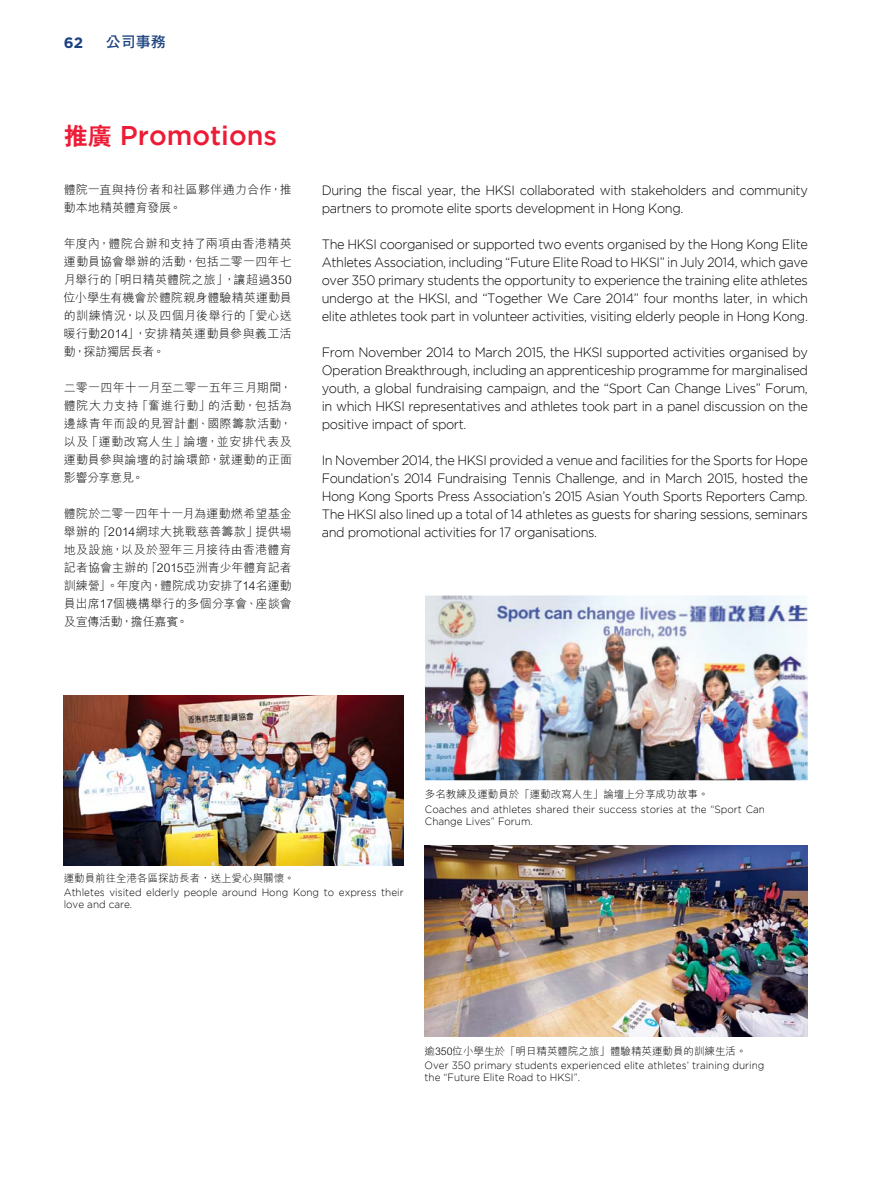
<style>
.page{position:relative;width:893px;height:1191px;background:#fff}
.page>*{position:absolute;margin:0;border:0;box-sizing:border-box;transform-origin:0 0}
.t1{font:500 27px "Gotham";color:#ed1b35}
.t2{font:15px "DF Hei Bd HK BF";color:#1b417f}
.t3{font:700 15px "Gotham";color:#1b417f}
.t4{font:300 13.5px/18px "Gotham";letter-spacing:-.03em;color:#000;text-align:justify;scale:.95 1}
.t5{font:300 12px/18px "M Hei HK";letter-spacing:.02em;color:#000;text-align:justify}
.t6{font:300 10.5px/12px "Gotham";color:#000;scale:.95 1}
.t7{font:300 10.5px "M Hei HK";color:#000}
.s1{font-family:"C Hei 2 HK";font-weight:800;font-size:24px}
</style>
<div class="page">
<img style="left:425px;top:595px;width:383px;height:185px">
<img style="left:64px;top:695px;width:340px;height:170px">
<img style="left:425px;top:845px;width:383px;height:191px">
<p class="t3" style="left:64px;top:33px;width:21px">62</p>
<p class="t2" style="left:106px;top:34px;width:61px">公司事務</p>
<h1 class="t1" style="left:64px;top:120px;width:215px"><span class="s1">推廣</span> Promotions</h1>
<p class="t5" style="left:64px;top:180px;width:230px">體院一直與持份者和社區夥伴通力合作，推動本地精英體育發展。</p>
<p class="t5" style="left:64px;top:234px;width:230px">年度內，體院合辦和支持了兩項由香港精英運動員協會舉辦的活動，包括二零一四年七月舉行的「明日精英體院之旅」，讓超過350位小學生有機會於體院親身體驗精英運動員的訓練情況，以及四個月後舉行的「愛心送暖行動2014」，安排精英運動員參與義工活動，探訪獨居長者。</p>
<p class="t5" style="left:64px;top:378px;width:230px">二零一四年十一月至二零一五年三月期間，體院大力支持「奮進行動」的活動，包括為邊緣青年而設的見習計劃、國際籌款活動，以及「運動改寫人生」論壇，並安排代表及運動員參與論壇的討論環節，就運動的正面影響分享意見。</p>
<p class="t5" style="left:64px;top:504px;width:230px">體院於二零一四年十一月為運動燃希望基金舉辦的「2014網球大挑戰慈善籌款」提供場地及設施，以及於翌年三月接待由香港體育記者協會主辦的「2015亞洲青少年體育記者訓練營」。年度內，體院成功安排了14名運動員出席17個機構舉行的多個分享會、座談會及宣傳活動，擔任嘉賓。</p>
<p class="t4" style="left:322px;top:181px;width:513px">During the fiscal year, the HKSI collaborated with stakeholders and community partners to promote elite sports development in Hong Kong.</p>
<p class="t4" style="left:322px;top:235px;width:513px">The HKSI coorganised or supported two events organised by the Hong Kong Elite Athletes Association, including “Future Elite Road to HKSI” in July 2014, which gave over 350 primary students the opportunity to experience the training elite athletes undergo at the HKSI, and “Together We Care 2014” four months later, in which elite athletes took part in volunteer activities, visiting elderly people in Hong Kong.</p>
<p class="t4" style="left:322px;top:343px;width:513px">From November 2014 to March 2015, the HKSI supported activities organised by Operation Breakthrough, including an apprenticeship programme for marginalised youth, a global fundraising campaign, and the “Sport Can Change Lives” Forum, in which HKSI representatives and athletes took part in a panel discussion on the positive impact of sport.</p>
<p class="t4" style="left:322px;top:451px;width:513px">In November 2014, the HKSI provided a venue and facilities for the Sports for Hope Foundation’s 2014 Fundraising Tennis Challenge, and in March 2015, hosted the Hong Kong Sports Press Association’s 2015 Asian Youth Sports Reporters Camp.<br>The HKSI also lined up a total of 14 athletes as guests for sharing sessions, seminars and promotional activities for 17 organisations.</p>
<p class="t7" style="left:425px;top:787px;width:285px">多名教練及運動員於「運動改寫人生」論壇上分享成功故事。</p>
<p class="t6" style="left:425px;top:802px;width:359px">Coaches and athletes shared their success stories at the “Sport Can<br>Change Lives” Forum.</p>
<p class="t7" style="left:64px;top:871px;width:232px">運動員前往全港各區探訪長者，送上愛心與關懷。</p>
<p class="t6" style="left:64px;top:886px;width:359px">Athletes visited elderly people around Hong Kong to express their love and care.</p>
<p class="t7" style="left:425px;top:1043px;width:324px">逾350位小學生於「明日精英體院之旅」體驗精英運動員的訓練生活。</p>
<p class="t6" style="left:425px;top:1059px;width:359px">Over 350 primary students experienced elite athletes’ training during the “Future Elite Road to HKSI”.</p>
</div>
